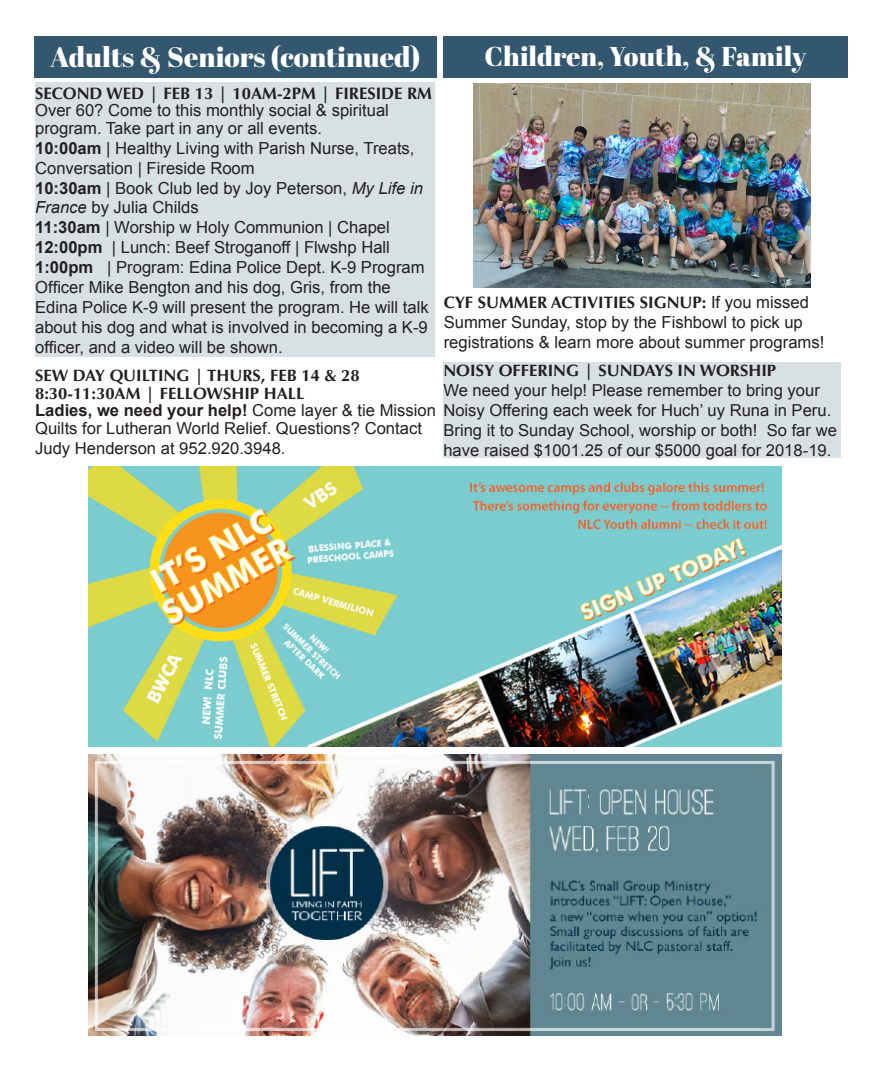
<style>
.page{position:relative;width:882px;height:1071px;background:#fff}
.page>*{position:absolute;margin:0;border:0;box-sizing:border-box;transform-origin:0 0}
.t1{font:28px "Abril Fatface";color:#fff}
.t2{font:27.12px "Abril Fatface";color:#fff}
.t3{font:16.62px/19.9px "Arial";color:#231f20}
.t4{font:700 16.62px "Optima LT Std";color:#231f20}
.t5{font:16.45px/19.9px "Arial";color:#231f20}
.t6{font:700 16.45px/17.5px "Optima LT Std";color:#231f20}
.s1{font-weight:700}
.s2{font-style:italic}
.s3{font-family:"Optima LT Std";font-weight:700}
</style>
<div class="page">
<div style="left:443px;top:36px;width:405px;height:42px;background:#33576f"></div>
<div style="left:443px;top:362px;width:398px;height:96px;background:#d9e0e4"></div>
<div style="left:35px;top:82px;width:400px;height:275px;background:#d9e0e4"></div>
<div style="left:34px;top:36px;width:403px;height:42px;background:#33576f"></div>
<img style="left:474px;top:84px;width:336px;height:204px">
<img style="left:88px;top:466px;width:693px;height:280px">
<img style="left:88px;top:755px;width:694px;height:280px">
<h1 class="t1" style="left:50px;top:37px;width:372px">Adults &amp; Seniors (continued)</h1>
<h2 class="t2" style="left:485px;top:38px;width:323px">Children, Youth, &amp; Family</h2>
<p class="t4" style="left:35px;top:83px;width:398px">SECOND WED | FEB 13 | 10AM-2PM | FIRESIDE RM</p>
<p class="t3" style="left:35px;top:101px;width:355px;line-height:17.5px">Over 60? Come to this monthly social &amp; spiritual program. Take part in any or all events.</p>
<p class="t3" style="left:35px;top:138px;width:381px"><span class="s1">10:00am</span> | Healthy Living with Parish Nurse, Treats,<br>Conversation | Fireside Room</p>
<p class="t3" style="left:35px;top:178px;width:389px"><span class="s1">10:30am</span> | Book Club led by Joy Peterson, <span class="s2">My Life in<br>France</span> by Julia Childs</p>
<p class="t3" style="left:35px;top:217px;width:356px"><span class="s1">11:30am</span> | Worship w Holy Communion | Chapel</p>
<p class="t3" style="left:35px;top:237px;width:356px"><span class="s1">12:00pm</span> | Lunch: Beef Stroganoff | Flwshp Hall</p>
<p class="t3" style="left:35px;top:257px;width:391px"><span class="s1">1:00pm</span> | Program: Edina Police Dept. K-9 Program</p>
<p class="t3" style="left:35px;top:277px;width:395px">Officer Mike Bengton and his dog, Gris, from the Edina Police K-9 will present the program. He will talk about his dog and what is involved in becoming a K-9 officer, and a video will be shown.</p>
<p class="t6" style="left:35px;top:367px;width:326px">SEW DAY QUILTING | THURS, FEB 14 &amp; 28<br>8:30-11:30AM | FELLOWSHIP HALL</p>
<p class="t5" style="left:35px;top:418px;width:388px">Quilts for Lutheran World Relief. Questions? Contact<br>Judy Henderson at 952.920.3948.</p>
<p class="t3" style="left:444px;top:292px;width:382px"><span class="s3">CYF SUMMER ACTIVITIES SIGNUP:</span> If you missed<br>Summer Sunday, stop by the Fishbowl to pick up registrations &amp; learn more about summer programs!</p>
<p class="t6" style="left:443px;top:362px;width:334px">NOISY OFFERING | SUNDAYS IN WORSHIP</p>
<p class="t5" style="left:443px;top:381px;width:378px">We need your help! Please remember to bring your</p>
<p class="t5" style="left:35px;top:400px;width:798px"><span class="s1">Ladies, we need your help!</span> Come layer &amp; tie Mission Noisy Offering each week for Huch’ uy Runa in Peru.</p>
<p class="t5" style="left:443px;top:420px;width:395px">Bring it to Sunday School, worship or both! So far we</p>
<p class="t5" style="left:443px;top:440px;width:390px">have raised $1001.25 of our $5000 goal for 2018-19.</p>
</div>
